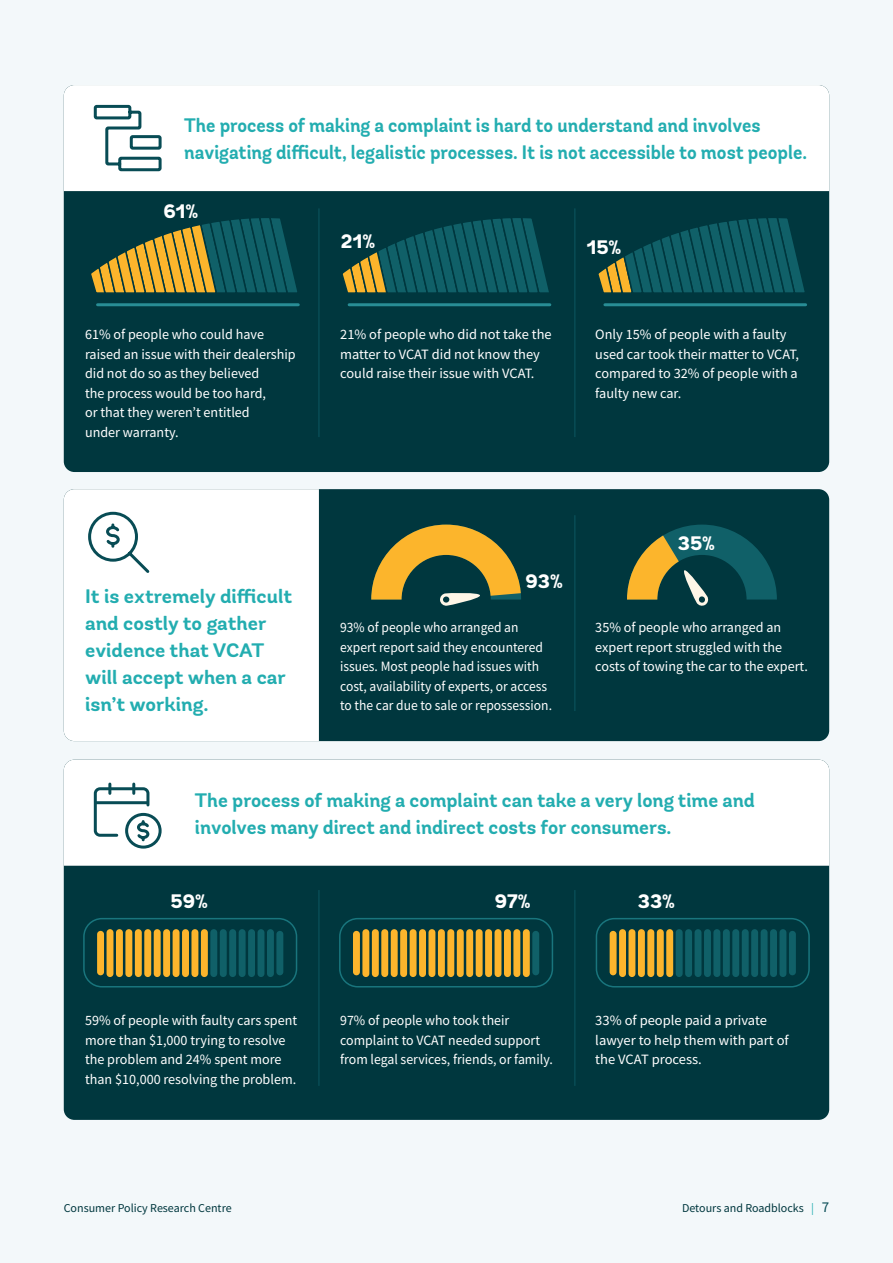
<style>
.page{position:relative;width:893px;height:1263px;background:#f3f8fa}
.page>*{position:absolute;margin:0;border:0;box-sizing:border-box;transform-origin:0 0}
.t1{font:700 19.5px/27px "Andes Rounded";color:#23adb0;scale:.95 1}
.t2{font:700 19.5px/27px "Andes Rounded";color:#23adb0}
.t3{font:700 19.5px/27px "Andes Rounded";color:#23adb0;scale:1.04 1}
.t4{font:800 19.5px "Andes Rounded";color:#fff}
.t5{font:14.25px/19.5px "Source Sans Pro";color:#fff}
.t6{font:14.25px/19.5px "Source Sans Pro";color:#fff;scale:.95 1}
.t7{font:12px "Source Sans Pro";color:#00373e}
.s1{color:#23adb0}
.s2{font-size:15px;color:#084c55}
</style>
<div class="page">
<div style="left:64px;top:489px;width:765px;height:252px;background:#00373e;border-radius:11px"></div>
<div style="left:64px;top:85px;width:765px;height:387px;background:#00373e;border-radius:11px"></div>
<div style="left:64px;top:760px;width:765px;height:360px;background:#00373e;border-radius:11px"></div>
<div style="left:64px;top:489px;width:255px;height:252px;background:#fff"></div>
<div style="left:64px;top:85px;width:765px;height:106px;background:#fff"></div>
<div style="left:64px;top:760px;width:765px;height:106px;background:#fff"></div>
<hr style="left:318px;top:208px;width:2px;height:229px;background:#084c55">
<hr style="left:318px;top:890px;width:2px;height:196px;background:#084c55">
<hr style="left:574px;top:208px;width:2px;height:229px;background:#084c55">
<hr style="left:574px;top:890px;width:2px;height:196px;background:#084c55">
<hr style="left:574px;top:515px;width:2px;height:196px;background:#084c55">
<svg style="left:92px;top:103px;width:71px;height:70px;background:#c7d6d8"></svg>
<svg style="left:87px;top:510px;width:65px;height:66px;background:#d8e3e4"></svg>
<svg style="left:92px;top:781px;width:71px;height:69px;background:#cad9db"></svg>
<svg style="left:371px;top:525px;width:150px;height:81px"></svg>
<div style="left:443px;top:596px;width:6px;height:7px;background:#00373e;border-radius:50%"></div>
<svg style="left:627px;top:525px;width:150px;height:81px"></svg>
<svg style="left:91px;top:218px;width:206px;height:75px"></svg>
<hr style="left:98px;top:303px;width:200px;height:3px;background:#288d95">
<svg style="left:342px;top:218px;width:207px;height:75px"></svg>
<hr style="left:349px;top:303px;width:201px;height:3px;background:#288d95">
<svg style="left:598px;top:218px;width:207px;height:75px"></svg>
<hr style="left:605px;top:303px;width:201px;height:3px;background:#288d95">
<div style="left:83px;top:918px;width:214px;height:69px;border:2px solid #19757d;border-radius:18px"></div>
<div style="left:97px;top:931px;width:7px;height:44px;background:#fcb52c;border-radius:3px"></div>
<div style="left:107px;top:929px;width:6px;height:48px;background:#fcb52c;border-radius:3px"></div>
<div style="left:116px;top:929px;width:7px;height:48px;background:#fcb52c;border-radius:3px"></div>
<div style="left:125px;top:929px;width:7px;height:48px;background:#fcb52c;border-radius:3px"></div>
<div style="left:135px;top:929px;width:7px;height:48px;background:#fcb52c;border-radius:3px"></div>
<div style="left:144px;top:929px;width:7px;height:48px;background:#fcb52c;border-radius:3px"></div>
<div style="left:154px;top:929px;width:7px;height:48px;background:#fcb52c;border-radius:3px"></div>
<div style="left:163px;top:929px;width:7px;height:48px;background:#fcb52c;border-radius:3px"></div>
<div style="left:173px;top:929px;width:7px;height:48px;background:#fcb52c;border-radius:3px"></div>
<div style="left:182px;top:929px;width:7px;height:48px;background:#fcb52c;border-radius:3px"></div>
<div style="left:191px;top:929px;width:7px;height:48px;background:#fcb52c;border-radius:3px"></div>
<div style="left:201px;top:929px;width:7px;height:48px;background:#fcb52c;border-radius:3px"></div>
<div style="left:210px;top:929px;width:7px;height:48px;background:#106068;border-radius:3px"></div>
<div style="left:220px;top:929px;width:7px;height:48px;background:#106068;border-radius:3px"></div>
<div style="left:229px;top:929px;width:7px;height:48px;background:#106068;border-radius:3px"></div>
<div style="left:239px;top:929px;width:7px;height:48px;background:#106068;border-radius:3px"></div>
<div style="left:248px;top:929px;width:7px;height:48px;background:#106068;border-radius:3px"></div>
<div style="left:258px;top:929px;width:6px;height:48px;background:#106068;border-radius:3px"></div>
<div style="left:267px;top:929px;width:7px;height:48px;background:#106068;border-radius:3px"></div>
<div style="left:276px;top:931px;width:7px;height:44px;background:#106068;border-radius:3px"></div>
<div style="left:596px;top:918px;width:214px;height:69px;border:2px solid #19757d;border-radius:18px"></div>
<div style="left:610px;top:931px;width:7px;height:44px;background:#fcb52c;border-radius:3px"></div>
<div style="left:619px;top:929px;width:7px;height:48px;background:#fcb52c;border-radius:3px"></div>
<div style="left:628px;top:929px;width:7px;height:48px;background:#fcb52c;border-radius:3px"></div>
<div style="left:638px;top:929px;width:7px;height:48px;background:#fcb52c;border-radius:3px"></div>
<div style="left:647px;top:929px;width:7px;height:48px;background:#fcb52c;border-radius:3px"></div>
<div style="left:657px;top:929px;width:7px;height:48px;background:#fcb52c;border-radius:3px"></div>
<div style="left:666px;top:929px;width:7px;height:48px;background:#fcb52c;border-radius:3px"></div>
<div style="left:676px;top:929px;width:7px;height:48px;background:#106068;border-radius:3px"></div>
<div style="left:685px;top:929px;width:7px;height:48px;background:#106068;border-radius:3px"></div>
<div style="left:695px;top:929px;width:6px;height:48px;background:#106068;border-radius:3px"></div>
<div style="left:704px;top:929px;width:7px;height:48px;background:#106068;border-radius:3px"></div>
<div style="left:713px;top:929px;width:7px;height:48px;background:#106068;border-radius:3px"></div>
<div style="left:723px;top:929px;width:7px;height:48px;background:#106068;border-radius:3px"></div>
<div style="left:732px;top:929px;width:7px;height:48px;background:#106068;border-radius:3px"></div>
<div style="left:742px;top:929px;width:7px;height:48px;background:#106068;border-radius:3px"></div>
<div style="left:751px;top:929px;width:7px;height:48px;background:#106068;border-radius:3px"></div>
<div style="left:761px;top:929px;width:7px;height:48px;background:#106068;border-radius:3px"></div>
<div style="left:770px;top:929px;width:7px;height:48px;background:#106068;border-radius:3px"></div>
<div style="left:779px;top:929px;width:7px;height:48px;background:#106068;border-radius:3px"></div>
<div style="left:789px;top:931px;width:7px;height:44px;background:#106068;border-radius:3px"></div>
<div style="left:339px;top:918px;width:214px;height:69px;border:2px solid #19757d;border-radius:18px"></div>
<div style="left:353px;top:931px;width:7px;height:44px;background:#fcb52c;border-radius:3px"></div>
<div style="left:362px;top:929px;width:7px;height:48px;background:#fcb52c;border-radius:3px"></div>
<div style="left:372px;top:929px;width:7px;height:48px;background:#fcb52c;border-radius:3px"></div>
<div style="left:381px;top:929px;width:7px;height:48px;background:#fcb52c;border-radius:3px"></div>
<div style="left:391px;top:929px;width:7px;height:48px;background:#fcb52c;border-radius:3px"></div>
<div style="left:400px;top:929px;width:7px;height:48px;background:#fcb52c;border-radius:3px"></div>
<div style="left:410px;top:929px;width:7px;height:48px;background:#fcb52c;border-radius:3px"></div>
<div style="left:419px;top:929px;width:7px;height:48px;background:#fcb52c;border-radius:3px"></div>
<div style="left:428px;top:929px;width:7px;height:48px;background:#fcb52c;border-radius:3px"></div>
<div style="left:438px;top:929px;width:7px;height:48px;background:#fcb52c;border-radius:3px"></div>
<div style="left:447px;top:929px;width:7px;height:48px;background:#fcb52c;border-radius:3px"></div>
<div style="left:457px;top:929px;width:7px;height:48px;background:#fcb52c;border-radius:3px"></div>
<div style="left:466px;top:929px;width:7px;height:48px;background:#fcb52c;border-radius:3px"></div>
<div style="left:476px;top:929px;width:7px;height:48px;background:#fcb52c;border-radius:3px"></div>
<div style="left:485px;top:929px;width:7px;height:48px;background:#fcb52c;border-radius:3px"></div>
<div style="left:495px;top:929px;width:6px;height:48px;background:#fcb52c;border-radius:3px"></div>
<div style="left:504px;top:929px;width:7px;height:48px;background:#fcb52c;border-radius:3px"></div>
<div style="left:513px;top:929px;width:7px;height:48px;background:#fcb52c;border-radius:3px"></div>
<div style="left:523px;top:929px;width:7px;height:48px;background:#fcb52c;border-radius:3px"></div>
<div style="left:532px;top:931px;width:7px;height:44px;background:#106068;border-radius:3px"></div>
<h1 class="t1" style="left:184px;top:112px;width:657px">The process of making a complaint is hard to understand and involves navigating difficult, legalistic processes. It is not accessible to most people.</h1>
<h1 class="t4" style="left:163px;top:199px;width:36px">61%</h1>
<h1 class="t4" style="left:341px;top:229px;width:36px">21%</h1>
<h1 class="t4" style="left:587px;top:234px;width:36px">15%</h1>
<p class="t5" style="left:85px;top:325px;width:212px">61% of people who could have raised an issue with their dealership did not do so as they believed<br>the process would be too hard,<br>or that they weren’t entitled<br>under warranty.</p>
<p class="t5" style="left:340px;top:325px;width:213px">21% of people who did not take the matter to VCAT did not know they could raise their issue with VCAT.</p>
<p class="t5" style="left:595px;top:325px;width:205px">Only 15% of people with a faulty used car took their matter to VCAT, compared to 32% of people with a faulty new car.</p>
<h1 class="t3" style="left:85px;top:583px;width:201px">It is extremely difficult and costly to gather evidence that VCAT will accept when a car isn’t working.</h1>
<h1 class="t4" style="left:525px;top:569px;width:39px">93%</h1>
<h1 class="t4" style="left:678px;top:531px;width:39px">35%</h1>
<p class="t6" style="left:340px;top:618px;width:225px">93% of people who arranged an expert report said they encountered issues. Most people had issues with cost, availability of experts, or access to the car due to sale or repossession.</p>
<p class="t5" style="left:595px;top:618px;width:214px">35% of people who arranged an expert report struggled with the costs of towing the car to the expert.</p>
<h1 class="t2" style="left:195px;top:787px;width:562px">The process of making a complaint can take a very long time and involves many direct and indirect costs for consumers.</h1>
<h1 class="t4" style="left:171px;top:889px;width:39px">59%</h1>
<h1 class="t4" style="left:495px;top:889px;width:37px">97%</h1>
<h1 class="t4" style="left:638px;top:889px;width:39px">33%</h1>
<p class="t5" style="left:85px;top:1010px;width:214px">59% of people with faulty cars spent more than $1,000 trying to resolve the problem and 24% spent more than $10,000 resolving the problem.</p>
<p class="t5" style="left:340px;top:1010px;width:214px">97% of people who took their complaint to VCAT needed support from legal services, friends, or family.</p>
<p class="t5" style="left:595px;top:1010px;width:195px">33% of people paid a private lawyer to help them with part of the VCAT process.</p>
<p class="t7" style="left:64px;top:1200px;width:169px">Consumer Policy Research Centre</p>
<p class="t7" style="left:682px;top:1200px;width:149px">Detours and Roadblocks <span class="s1">|</span> <span class="s2">7</span></p>
</div>
